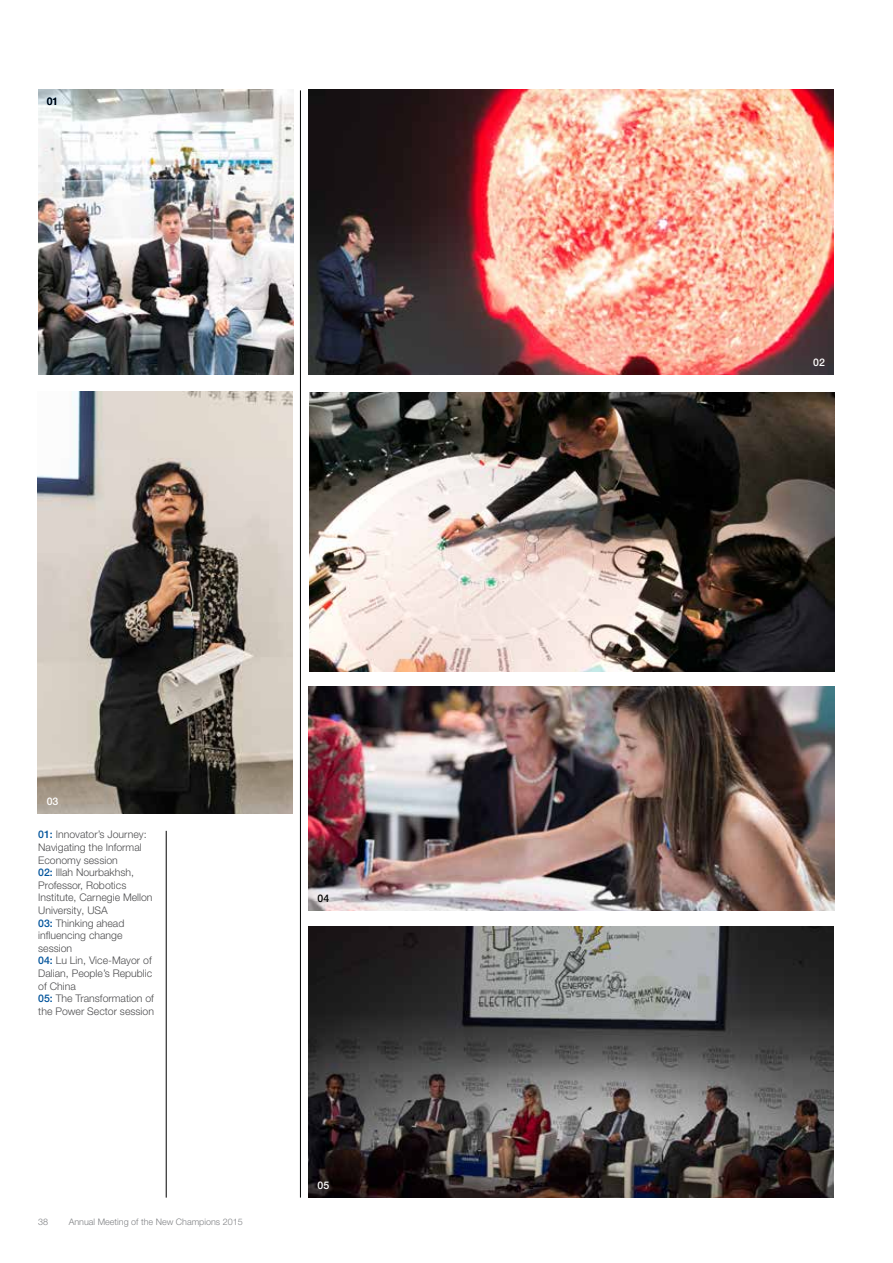
<style>
.page{position:relative;width:893px;height:1263px;background:#fff}
.page>*{position:absolute;margin:0;border:0;box-sizing:border-box;transform-origin:0 0}
.t1{font:300 10.5px/12.6px "Helvetica Neue LT Pro";color:#4d4d4f}
.t2{font:500 10.5px "Helvetica Neue LT Pro";color:#fff}
.t3{font:500 10.5px "Helvetica Neue LT Pro";color:#000}
.t4{font:300 9px "Helvetica Neue LT Pro";color:#808285}
.s1{font-weight:500;color:#00539b}
</style>
<div class="page">
<img style="left:38px;top:89px;width:255px;height:286px">
<img style="left:309px;top:89px;width:524px;height:286px">
<hr style="left:300px;top:90px;width:1px;height:1107px;background:#000">
<img style="left:38px;top:391px;width:255px;height:423px">
<img style="left:309px;top:393px;width:525px;height:279px">
<hr style="left:166px;top:831px;width:1px;height:366px;background:#000">
<img style="left:309px;top:686px;width:525px;height:224px">
<img style="left:309px;top:926px;width:524px;height:271px">
<p class="t3" style="left:47px;top:95px;width:13px">01</p>
<p class="t2" style="left:47px;top:795px;width:13px">03</p>
<p class="t1" style="left:38px;top:828px;width:117px"><span class="s1">01:</span> Innovator’s Journey:<br>Navigating the Informal<br>Economy session<br><span class="s1">02:</span> Illah Nourbakhsh,<br>Professor, Robotics<br>Institute, Carnegie Mellon<br>University, USA<br><span class="s1">03:</span> Thinking ahead influencing change session<br><span class="s1">04:</span> Lu Lin, Vice-Mayor of<br>Dalian, People’s Republic of China<br><span class="s1">05:</span> The Transformation of the Power Sector session</p>
<p class="t4" style="left:38px;top:1216px;width:12px">38</p>
<p class="t4" style="left:69px;top:1216px;width:176px">Annual Meeting of the New Champions 2015</p>
<p class="t3" style="left:318px;top:892px;width:13px">04</p>
<p class="t2" style="left:318px;top:1179px;width:13px">05</p>
<p class="t2" style="left:813px;top:356px;width:13px">02</p>
</div>
